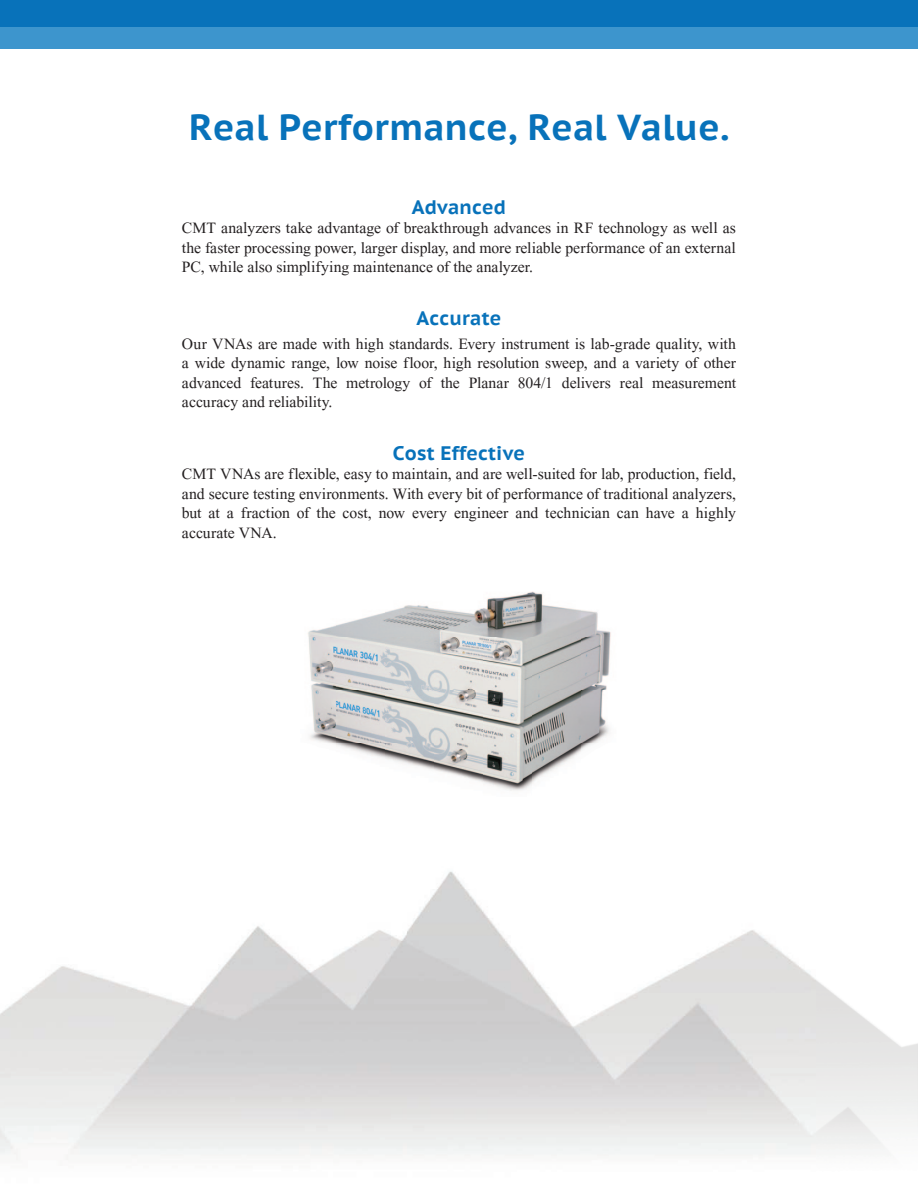
<style>
.page{position:relative;width:918px;height:1188px;background:#fff}
.page>*{position:absolute;margin:0;border:0;box-sizing:border-box;transform-origin:0 0}
.t1{font:700 36px "PT Sans Caption";letter-spacing:.01em;color:#0872ba}
.t2{font:19.5px/19.5px "Aparajita";letter-spacing:.005em;color:#231f20;text-align:justify}
.t3{font:700 19.5px "PT Sans Caption";letter-spacing:.01em;color:#0872ba}
</style>
<div class="page">
<img style="left:0;top:871px;width:918px;height:289px">
<div style="left:0;top:0;width:918px;height:35px;background:#0872ba"></div>
<div style="left:0;top:27px;width:918px;height:22px;background:#3d95cd"></div>
<img style="left:308px;top:591px;width:303px;height:200px">
<h1 class="t1" style="left:189px;top:109px;width:541px">Real Performance, Real Value.</h1>
<p class="t3" style="left:412px;top:197px;width:96px">Advanced</p>
<p class="t2" style="left:182px;top:220px;width:556px">CMT analyzers take advantage of breakthrough advances in RF technology as well as the faster processing power, larger display, and more reliable performance of an external PC, while also simplifying maintenance of the analyzer.</p>
<p class="t3" style="left:417px;top:308px;width:86px">Accurate</p>
<p class="t2" style="left:182px;top:336px;width:556px">Our VNAs are made with high standards. Every instrument is lab-grade quality, with a wide dynamic range, low noise floor, high resolution sweep, and a variety of other advanced features. The metrology of the Planar 804/1 delivers real measurement accuracy and reliability.</p>
<p class="t3" style="left:393px;top:443px;width:134px">Cost Effective</p>
<p class="t2" style="left:182px;top:466px;width:556px">CMT VNAs are flexible, easy to maintain, and are well-suited for lab, production, field, and secure testing environments. With every bit of performance of traditional analyzers, but at a fraction of the cost, now every engineer and technician can have a highly accurate VNA.</p>
</div>
